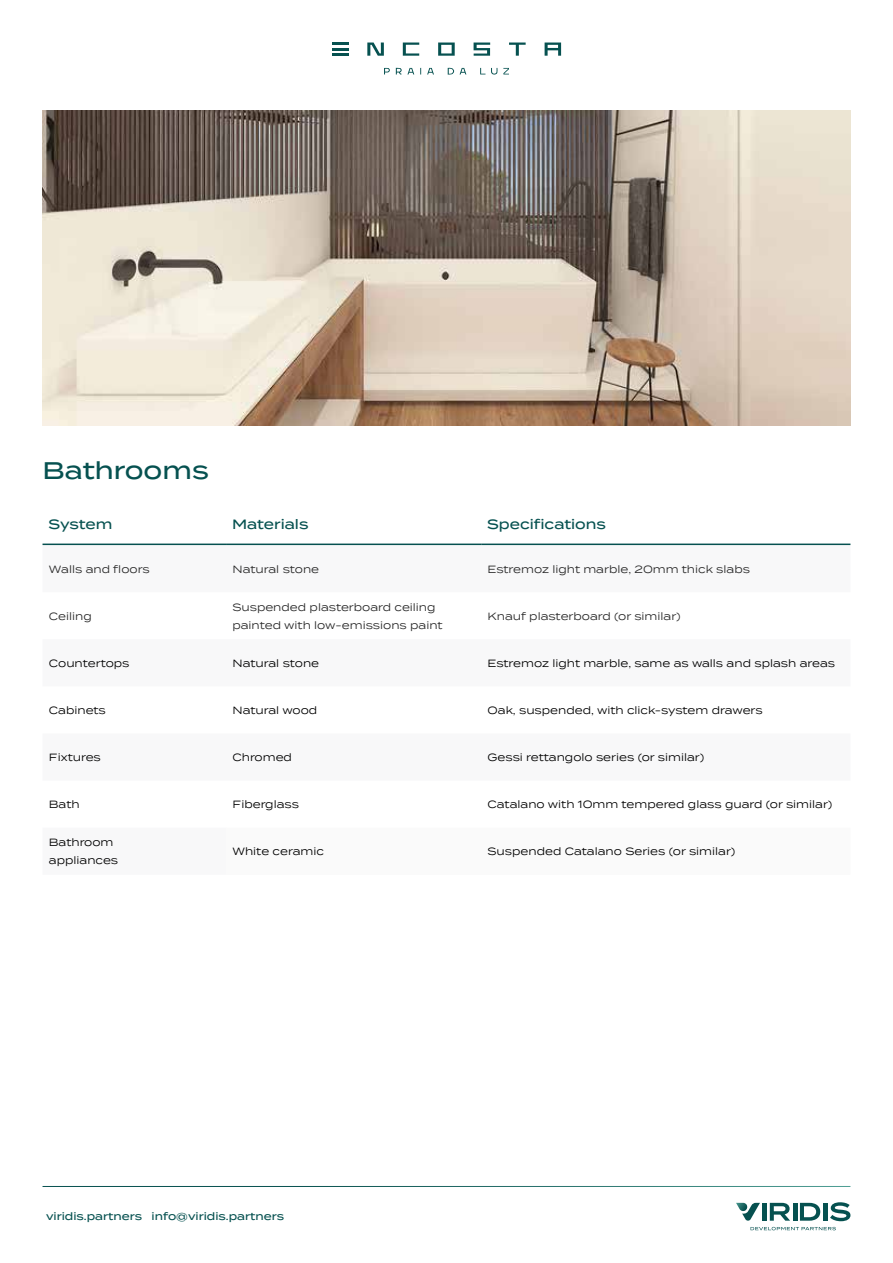
<style>
.page{position:relative;width:893px;height:1263px;background:#fff}
.page>*{position:absolute;margin:0;border:0;box-sizing:border-box;transform-origin:0 0}
.t1{font:500 24px "Termina";color:#065150}
.t2{font:500 13.5px "Termina";color:#065150}
.t3{font:10.5px/18px "Termina";color:#000}
.t4{font:10.5px/18px "Termina";color:#272727}
.t5{font:500 10.5px "Termina";color:#065150}
</style>
<div class="page">
<hr style="left:763px;top:1203px;width:4px;height:18px;background:#065150">
<svg style="left:770px;top:1203px;width:20px;height:18px"></svg>
<hr style="left:793px;top:1203px;width:4px;height:18px;background:#065150">
<svg style="left:800px;top:1203px;width:20px;height:18px"></svg>
<hr style="left:823px;top:1203px;width:4px;height:18px;background:#065150">
<svg style="left:830px;top:1202px;width:20px;height:19px"></svg>
<svg style="left:736px;top:1203px;width:24px;height:18px"></svg>
<svg style="left:750px;top:1227px;width:86px;height:3px"></svg>
<svg style="left:474px;top:43px;width:16px;height:13px"></svg>
<svg style="left:438px;top:43px;width:17px;height:13px"></svg>
<svg style="left:545px;top:43px;width:16px;height:13px"></svg>
<svg style="left:367px;top:43px;width:17px;height:13px"></svg>
<svg style="left:403px;top:43px;width:16px;height:13px"></svg>
<svg style="left:509px;top:43px;width:17px;height:13px"></svg>
<svg style="left:332px;top:43px;width:16px;height:13px"></svg>
<svg style="left:448px;top:68px;width:6px;height:7px"></svg>
<svg style="left:427px;top:68px;width:7px;height:6px"></svg>
<svg style="left:396px;top:68px;width:18px;height:7px"></svg>
<svg style="left:460px;top:68px;width:6px;height:6px"></svg>
<svg style="left:384px;top:68px;width:6px;height:6px"></svg>
<svg style="left:491px;top:68px;width:18px;height:7px"></svg>
<svg style="left:480px;top:68px;width:5px;height:6px"></svg>
<img style="left:43px;top:111px;width:807px;height:314px">
<hr style="left:43px;top:544px;width:183px;height:1px;background:#065150">
<hr style="left:226px;top:544px;width:255px;height:1px;background:#065150">
<hr style="left:481px;top:544px;width:369px;height:1px;background:#065150">
<h1 class="t1" style="left:43px;top:453px;width:168px">Bathrooms</h1>
<p class="t2" style="left:49px;top:514px;width:65px">System</p>
<p class="t2" style="left:232px;top:514px;width:78px">Materials</p>
<p class="t2" style="left:487px;top:514px;width:120px">Specifications</p>
<p class="t4" style="left:49px;top:559px;width:102px">Walls and floors</p>
<p class="t4" style="left:232px;top:559px;width:88px">Natural stone</p>
<p class="t4" style="left:488px;top:559px;width:264px">Estremoz light marble, 20mm thick slabs</p>
<p class="t4" style="left:49px;top:607px;width:44px">Ceiling</p>
<p class="t4" style="left:232px;top:598px;width:212px">Suspended plasterboard ceiling painted with low-emissions paint</p>
<p class="t4" style="left:488px;top:607px;width:195px">Knauf plasterboard (or similar)</p>
<p class="t3" style="left:49px;top:654px;width:82px">Countertops</p>
<p class="t3" style="left:232px;top:654px;width:88px">Natural stone</p>
<p class="t3" style="left:488px;top:654px;width:349px">Estremoz light marble, same as walls and splash areas</p>
<p class="t3" style="left:49px;top:701px;width:58px">Cabinets</p>
<p class="t3" style="left:232px;top:701px;width:86px">Natural wood</p>
<p class="t3" style="left:488px;top:701px;width:277px">Oak, suspended, with click-system drawers</p>
<p class="t3" style="left:49px;top:748px;width:53px">Fixtures</p>
<p class="t3" style="left:232px;top:748px;width:61px">Chromed</p>
<p class="t3" style="left:488px;top:748px;width:218px">Gessi rettangolo series (or similar)</p>
<p class="t3" style="left:49px;top:795px;width:32px">Bath</p>
<p class="t3" style="left:232px;top:795px;width:68px">Fiberglass</p>
<p class="t3" style="left:488px;top:795px;width:346px">Catalano with 10mm tempered glass guard (or similar)</p>
<p class="t3" style="left:49px;top:833px;width:71px">Bathroom appliances</p>
<p class="t3" style="left:232px;top:842px;width:93px">White ceramic</p>
<p class="t3" style="left:488px;top:842px;width:249px">Suspended Catalano Series (or similar)</p>
<p class="t5" style="left:46px;top:1209px;width:240px">viridis.partners info@viridis.partners</p>
</div>
